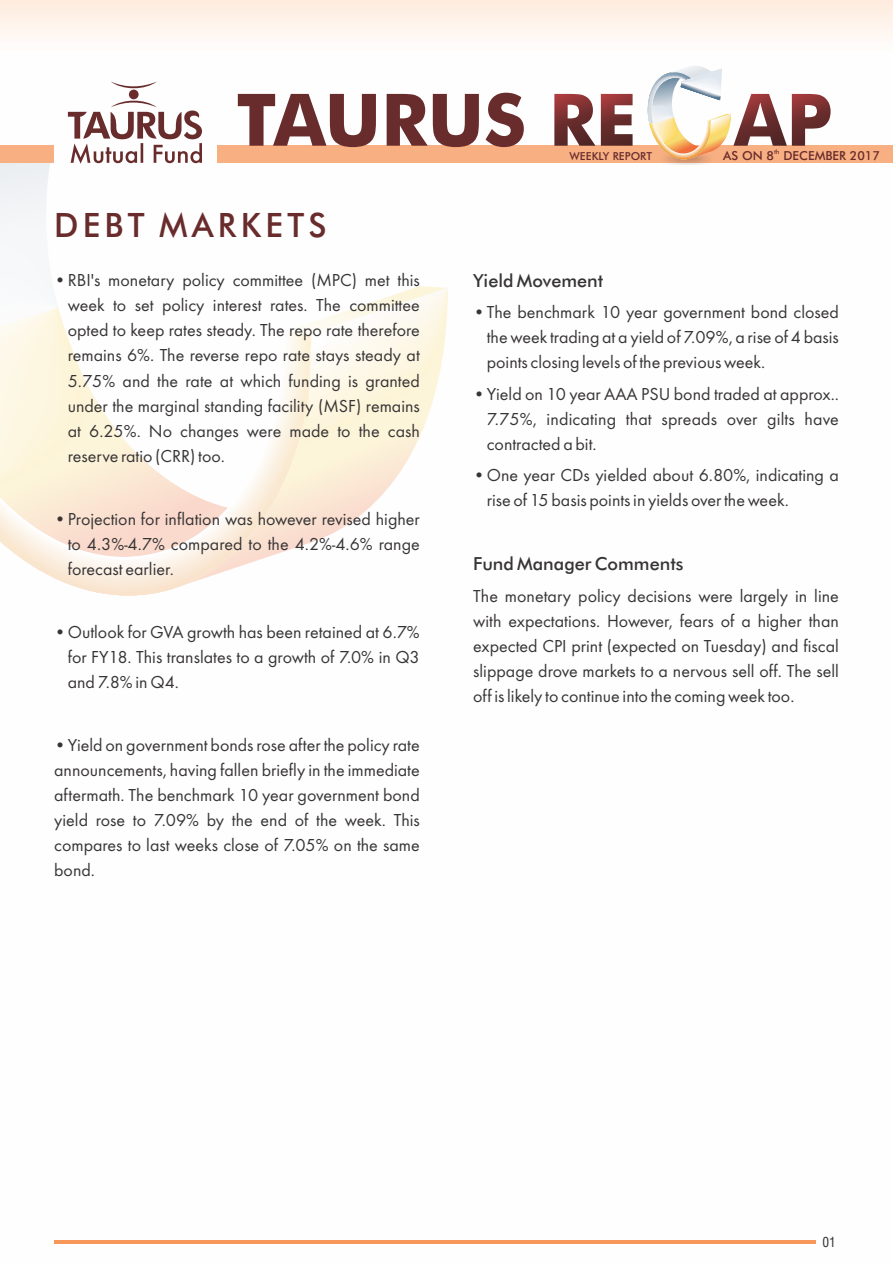
<style>
.page{position:relative;width:893px;height:1263px;background:#fff}
.page>*{position:absolute;margin:0;border:0;box-sizing:border-box;transform-origin:0 0}
.t1{font:700 72.45px "Futura BT";color:#692c2c}
.t2{font:500 33.6px "Futura BT";letter-spacing:.13em;color:#692c2c}
.t3{font:18px/25px "Futura TEE";color:#373435;text-align:justify}
.t4{font:500 18px "Futura BT";color:#373435}
.t5{font:condensed 13.5px "Swiss 721 BT";color:#373435}
.t6{font:500 12.45px "Futura BT";color:#692c2c}
.t7{font:500 10.95px "Futura BT";color:#692c2c}
.t8{font:500 6.15px "Futura BT";color:#692c2c}
</style>
<div class="page">
<div style="left:0;top:88px;width:522px;height:746px;background:#fefefe;opacity:.75"></div>
<hr style="left:54px;top:1240px;width:785px;height:4px;background:#f7975a">
<div style="left:817px;top:1231px;width:22px;height:21px;background:#fefefe"></div>
<svg style="left:0;top:0;width:893px;height:146px"></svg>
<div style="left:0;top:146px;width:893px;height:17px;background:#f8b083"></div>
<div style="left:659px;top:151px;width:54px;height:14px;background:#373435;opacity:.27"></div>
<svg style="left:645px;top:64px;width:86px;height:96px"></svg>
<svg style="left:554px;top:93px;width:42px;height:53px"></svg>
<svg style="left:600px;top:93px;width:33px;height:53px"></svg>
<svg style="left:732px;top:93px;width:56px;height:53px"></svg>
<svg style="left:792px;top:94px;width:39px;height:52px"></svg>
<div style="left:54px;top:135px;width:162px;height:42px;background:#fefefe"></div>
<svg style="left:68px;top:82px;width:134px;height:82px"></svg>
<h1 class="t1" style="left:236px;top:91px;width:291px">TAURUS</h1>
<h2 class="t2" style="left:54px;top:212px;width:274px">DEBT MARKETS</h2>
<p class="t7" style="left:570px;top:152px;width:84px">WEEKLY REPORT</p>
<p class="t8" style="left:774px;top:149px;width:7px">th</p>
<p class="t6" style="left:723px;top:151px;width:158px">AS ON 8 DECEMBER 2017</p>
<p class="t3" style="left:68px;top:269px;width:354px;text-indent:-13px">• RBI's monetary policy committee (MPC) met this week to set policy interest rates. The committee opted to keep rates steady. The repo rate therefore remains 6%. The reverse repo rate stays steady at 5.75% and the rate at which funding is granted under the marginal standing facility (MSF) remains at 6.25%. No changes were made to the cash reserve ratio (CRR) too.</p>
<p class="t3" style="left:68px;top:508px;width:354px;text-indent:-13px">• Projection for inflation was however revised higher to 4.3%-4.7% compared to the 4.2%-4.6% range forecast earlier.</p>
<p class="t3" style="left:68px;top:621px;width:354px;text-indent:-13px">• Outlook for GVA growth has been retained at 6.7% for FY18. This translates to a growth of 7.0% in Q3 and 7.8% in Q4.</p>
<p class="t3" style="left:54px;top:734px;width:367px">• Yield on government bonds rose after the policy rate announcements, having fallen briefly in the immediate aftermath. The benchmark 10 year government bond yield rose to 7.09% by the end of the week. This compares to last weeks close of 7.05% on the same bond.</p>
<p class="t4" style="left:473px;top:273px;width:131px">Yield Movement</p>
<p class="t3" style="left:487px;top:301px;width:354px;text-indent:-13px">• The benchmark 10 year government bond closed the week trading at a yield of 7.09%, a rise of 4 basis points closing levels of the previous week.</p>
<p class="t3" style="left:487px;top:383px;width:354px;text-indent:-13px">• Yield on 10 year AAA PSU bond traded at approx..<br>7.75%, indicating that spreads over gilts have contracted a bit.</p>
<p class="t3" style="left:487px;top:464px;width:354px;text-indent:-13px">• One year CDs yielded about 6.80%, indicating a rise of 15 basis points in yields over the week.</p>
<p class="t4" style="left:473px;top:556px;width:212px">Fund Manager Comments</p>
<p class="t3" style="left:473px;top:585px;width:367px">The monetary policy decisions were largely in line with expectations. However, fears of a higher than expected CPI print (expected on Tuesday) and fiscal slippage drove markets to a nervous sell off. The sell off is likely to continue into the coming week too.</p>
<p class="t5" style="left:822px;top:1236px;width:15px">01</p>
</div>
